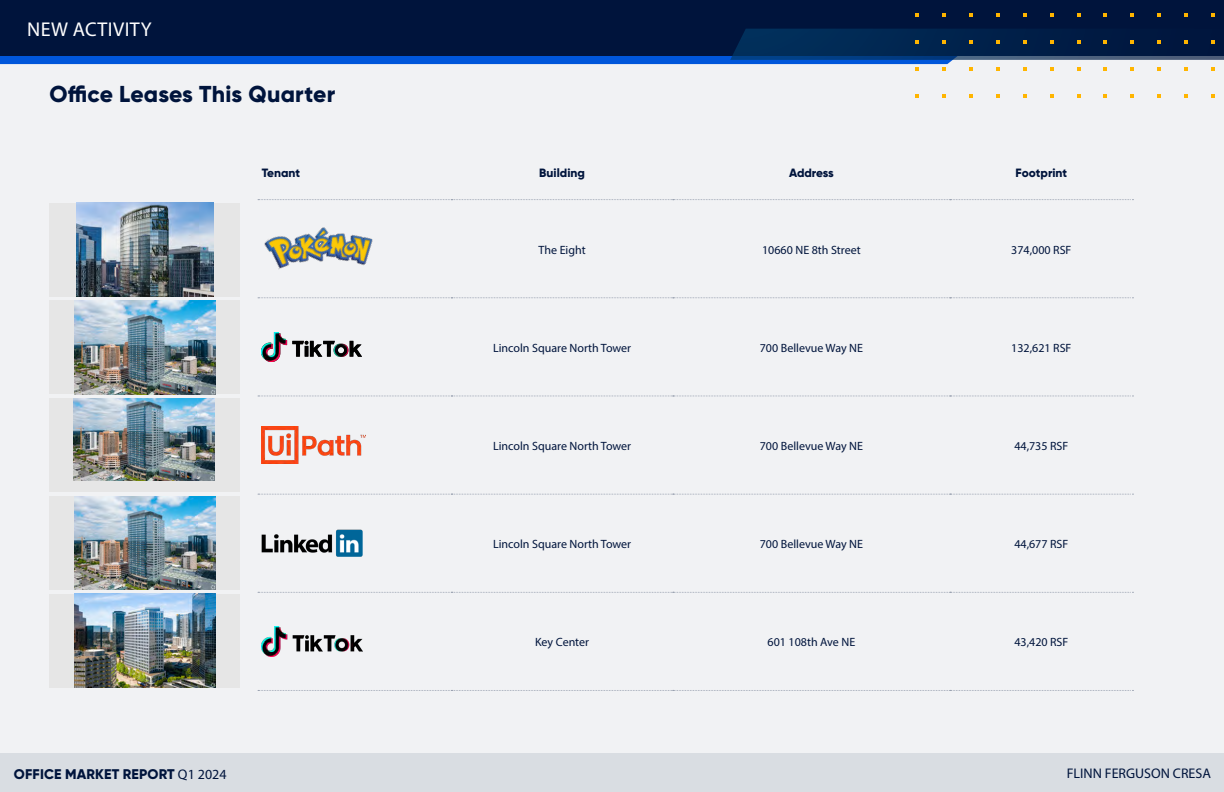
<style>
.page{position:relative;width:1224px;height:792px;background:#f1f2f4}
.page>*{position:absolute;margin:0;border:0;box-sizing:border-box;transform-origin:0 0}
.t1{font:800 23px "Gilroy";letter-spacing:.01em;color:#00143c}
.t2{font:20px "Myriad Pro";letter-spacing:.02em;color:#fff}
.t3{font:800 14px "Gilroy";letter-spacing:.01em;color:#00143c}
.t4{font:14px "Myriad Pro";color:#00143c}
.t5{font:12px "Myriad Pro";color:#00143c}
.t6{font:800 12px "Gilroy";color:#00143c}
.s1{font-family:"Myriad Pro";font-weight:400}
</style>
<div class="page">
<svg style="left:258px;top:199px;width:875px;height:1px"></svg>
<svg style="left:258px;top:298px;width:875px;height:1px"></svg>
<svg style="left:258px;top:396px;width:875px;height:1px"></svg>
<svg style="left:258px;top:494px;width:875px;height:1px"></svg>
<svg style="left:258px;top:592px;width:875px;height:1px"></svg>
<svg style="left:258px;top:690px;width:875px;height:1px"></svg>
<img style="left:264px;top:227px;width:109px;height:43px">
<img style="left:262px;top:332px;width:99px;height:29px">
<img style="left:262px;top:427px;width:104px;height:36px">
<img style="left:262px;top:530px;width:100px;height:27px">
<img style="left:262px;top:627px;width:101px;height:29px">
<div style="left:50px;top:203px;width:190px;height:93px;background:#e6e6e6"></div>
<img style="left:76px;top:203px;width:138px;height:93px">
<div style="left:50px;top:301px;width:190px;height:93px;background:#e6e6e6"></div>
<img style="left:75px;top:301px;width:140px;height:93px">
<div style="left:50px;top:398px;width:190px;height:94px;background:#e6e6e6"></div>
<img style="left:74px;top:398px;width:141px;height:82px">
<div style="left:50px;top:496px;width:190px;height:94px;background:#e6e6e6"></div>
<img style="left:75px;top:496px;width:140px;height:94px">
<div style="left:50px;top:594px;width:190px;height:93px;background:#e6e6e6"></div>
<img style="left:75px;top:594px;width:140px;height:93px">
<div style="left:0;top:753px;width:1224px;height:39px;background:#d9dde2"></div>
<div style="left:0;top:0;width:1224px;height:55px;background:#00143c"></div>
<svg style="left:1077px;top:13px;width:3px;height:4px"></svg>
<svg style="left:1050px;top:13px;width:3px;height:4px"></svg>
<svg style="left:1212px;top:13px;width:3px;height:4px"></svg>
<svg style="left:1023px;top:13px;width:3px;height:4px"></svg>
<svg style="left:1185px;top:13px;width:3px;height:4px"></svg>
<svg style="left:996px;top:13px;width:3px;height:4px"></svg>
<svg style="left:915px;top:13px;width:3px;height:4px"></svg>
<svg style="left:1158px;top:13px;width:3px;height:4px"></svg>
<svg style="left:969px;top:13px;width:3px;height:4px"></svg>
<svg style="left:1131px;top:13px;width:3px;height:4px"></svg>
<svg style="left:942px;top:13px;width:3px;height:4px"></svg>
<svg style="left:1104px;top:13px;width:3px;height:4px"></svg>
<svg style="left:0;top:29px;width:1224px;height:42px"></svg>
<h2 class="t2" style="left:27px;top:16px;width:126px">NEW ACTIVITY</h2>
<h1 class="t1" style="left:50px;top:80px;width:287px">Office Leases This Quarter</h1>
<p class="t6" style="left:262px;top:165px;width:40px">Tenant</p>
<p class="t6" style="left:539px;top:165px;width:47px">Building</p>
<p class="t6" style="left:789px;top:165px;width:46px">Address</p>
<p class="t6" style="left:1016px;top:165px;width:53px">Footprint</p>
<p class="t5" style="left:539px;top:242px;width:49px">The Eight</p>
<p class="t5" style="left:762px;top:242px;width:100px">10660 NE 8th Street</p>
<p class="t5" style="left:1011px;top:242px;width:62px">374,000 RSF</p>
<p class="t5" style="left:493px;top:340px;width:140px">Lincoln Square North Tower</p>
<p class="t5" style="left:760px;top:340px;width:105px">700 Bellevue Way NE</p>
<p class="t5" style="left:1011px;top:340px;width:62px">132,621 RSF</p>
<p class="t5" style="left:493px;top:438px;width:140px">Lincoln Square North Tower</p>
<p class="t5" style="left:760px;top:438px;width:105px">700 Bellevue Way NE</p>
<p class="t5" style="left:1014px;top:438px;width:56px">44,735 RSF</p>
<p class="t5" style="left:493px;top:537px;width:140px">Lincoln Square North Tower</p>
<p class="t5" style="left:760px;top:537px;width:105px">700 Bellevue Way NE</p>
<p class="t5" style="left:1014px;top:537px;width:56px">44,677 RSF</p>
<p class="t5" style="left:535px;top:635px;width:55px">Key Center</p>
<p class="t5" style="left:768px;top:635px;width:89px">601 108th Ave NE</p>
<p class="t5" style="left:1014px;top:635px;width:56px">43,420 RSF</p>
<p class="t3" style="left:14px;top:765px;width:214px">Office Market Report <span class="s1">Q1 2024</span></p>
<p class="t4" style="left:1067px;top:765px;width:146px">FLINN FERGUSON CRESA</p>
</div>
